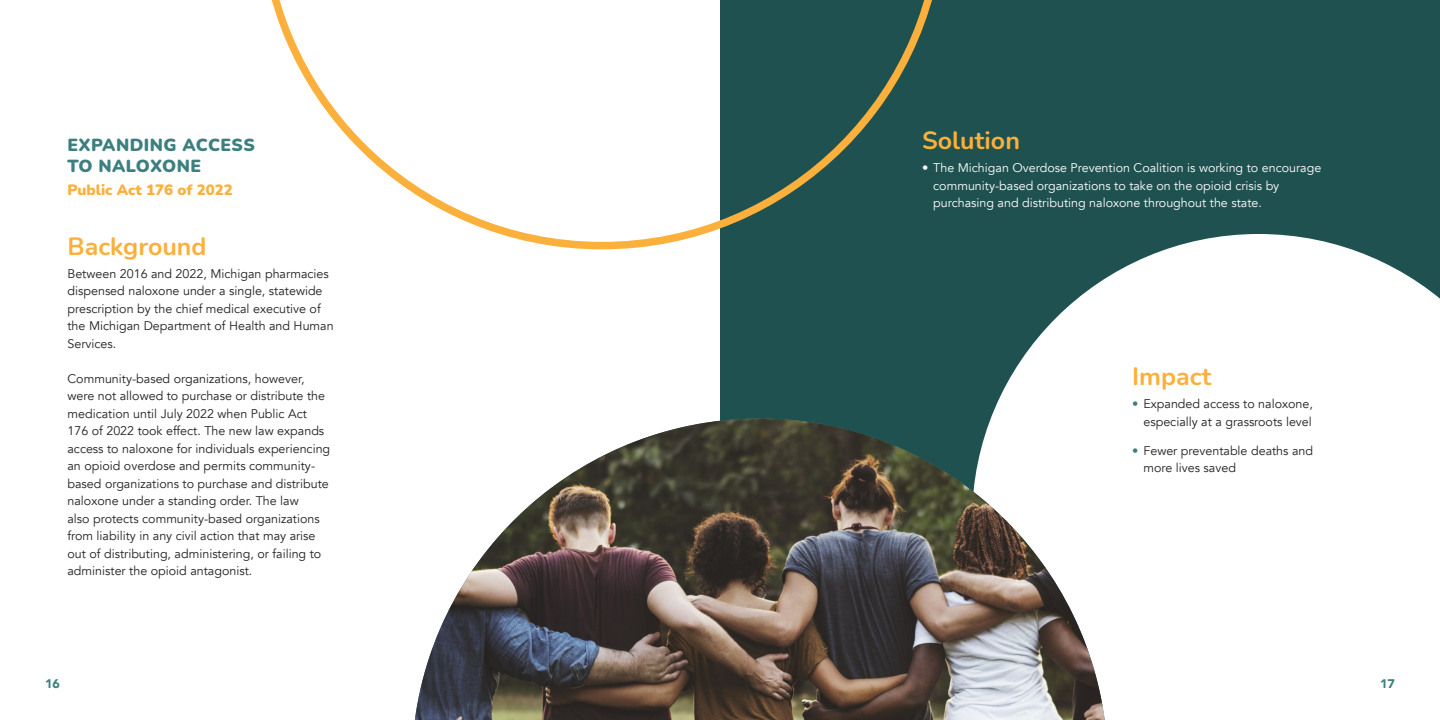
<style>
.page{position:relative;width:1440px;height:720px;background:#fff}
.page>*{position:absolute;margin:0;border:0;box-sizing:border-box;transform-origin:0 0}
.t1{font:700 25px "Nunito";color:#fbb03b}
.t2{font:900 17.5px/21px "Nunito";letter-spacing:.025em;color:#3c7f7f}
.t3{font:900 15px "Nunito";color:#fbb03b}
.body{font:12.5px/17.5px "Avenir";color:#231f20}
.t4{font:12.5px/17.5px "Avenir";color:#fff}
.t5{font:900 12.5px "Avenir";color:#3c7f7f}
.s1{color:#3c7f7f}
</style>
<div class="page">
<div style="left:720px;top:0;width:720px;height:720px;background:#1f5151"></div>
<svg style="left:271px;top:0;width:661px;height:249px"></svg>
<svg style="left:990px;top:234px;width:450px;height:486px;background:#e9eeee"></svg>
<img style="left:415px;top:419px;width:690px;height:301px">
<p class="t2" style="left:68px;top:134px;width:189px">EXPANDING ACCESS<br>TO NALOXONE</p>
<p class="t3" style="left:68px;top:179px;width:167px">Public Act 176 of 2022</p>
<p class="t1" style="left:68px;top:228px;width:141px">Background</p>
<p class="body" style="left:68px;top:265px;width:268px">Between 2016 and 2022, Michigan pharmacies dispensed naloxone under a single, statewide prescription by the chief medical executive of the Michigan Department of Health and Human Services.</p>
<p class="body" style="left:68px;top:370px;width:264px">Community-based organizations, however, were not allowed to purchase or distribute the medication until July 2022 when Public Act 176 of 2022 took effect. The new law expands access to naloxone for individuals experiencing an opioid overdose and permits community&shy;based organizations to purchase and distribute naloxone under a standing order. The law<br>also protects community-based organizations from liability in any civil action that may arise out of distributing, administering, or failing to administer the opioid antagonist.</p>
<p class="t1" style="left:922px;top:123px;width:99px">Solution</p>
<p class="t4" style="left:933px;top:159px;width:389px;text-indent:-11px">• The Michigan Overdose Prevention Coalition is working to encourage community-based organizations to take on the opioid crisis by purchasing and distributing naloxone throughout the state.</p>
<p class="t1" style="left:1132px;top:359px;width:81px">Impact</p>
<p class="body" style="left:1132px;top:396px;width:182px;text-align:right"><span class="s1">•</span> Expanded access to naloxone, especially at a grassroots level</p>
<p class="body" style="left:1143px;top:442px;width:171px;text-indent:-11px"><span class="s1">•</span> Fewer preventable deaths and more lives saved</p>
<p class="t5" style="left:45px;top:672px;width:16px">16</p>
<p class="t5" style="left:1380px;top:672px;width:16px">17</p>
</div>
